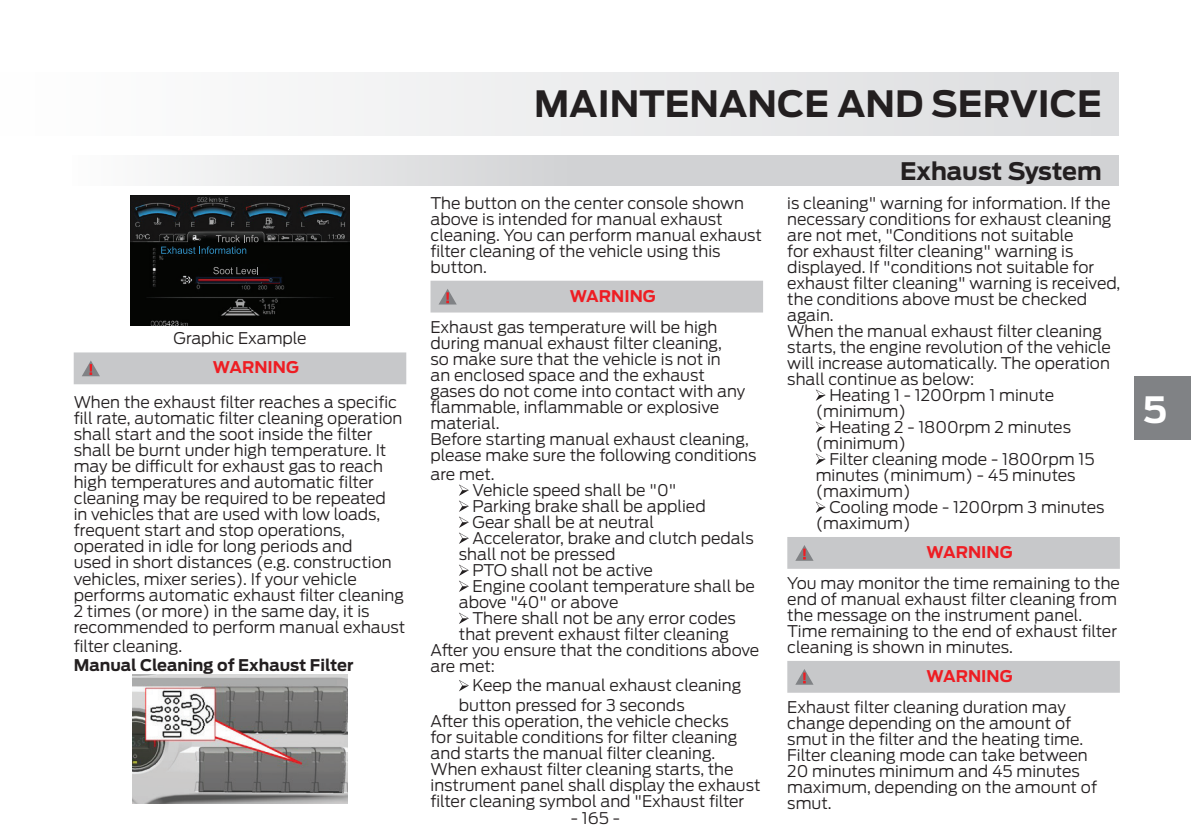
<style>
.page{position:relative;width:1191px;height:840px;background:#fff}
.page>*{position:absolute;margin:0;border:0;box-sizing:border-box;transform-origin:0 0}
.t1{font:700 36px "Ford Antenna";color:#231f20}
.t2{font:700 36px "Ford Antenna";color:#fff}
.heading_bold{font:700 24px "Ford Antenna";letter-spacing:-.005em;color:#231f20}
.body_text{font:300 16px/16px "Ford Antenna";color:#231f20}
.body_text-2{font:700 16px "Ford Antenna";color:#231f20}
.t3{font:700 16px "Ford Antenna";color:#ee1d23}
</style>
<div class="page">
<div style="left:0;top:72px;width:1119px;height:63px;background:linear-gradient(to right,#fffffe,#dcdddf)"></div>
<div style="left:72px;top:155px;width:1047px;height:30px;background:linear-gradient(to right,#f1f1f2,#c6c7ca)"></div>
<div style="left:1133px;top:376px;width:58px;height:63px;background:#808285"></div>
<img style="left:131px;top:196px;width:218px;height:129px">
<svg style="left:213px;top:267px;width:45px;height:7px"></svg>
<svg style="left:161px;top:235px;width:97px;height:19px;background:#192428"></svg>
<div style="left:74px;top:352px;width:332px;height:32px;background:#c7c8ca"></div>
<img style="left:133px;top:674px;width:214px;height:128px">
<div style="left:430px;top:280px;width:333px;height:32px;background:#c7c8ca"></div>
<svg style="left:459px;top:484px;width:10px;height:59px"></svg>
<svg style="left:459px;top:564px;width:10px;height:27px"></svg>
<svg style="left:459px;top:612px;width:10px;height:11px"></svg>
<svg style="left:459px;top:680px;width:10px;height:11px"></svg>
<svg style="left:815px;top:389px;width:10px;height:11px"></svg>
<svg style="left:815px;top:421px;width:10px;height:11px"></svg>
<svg style="left:815px;top:453px;width:10px;height:11px"></svg>
<svg style="left:815px;top:501px;width:10px;height:11px"></svg>
<div style="left:787px;top:537px;width:332px;height:31px;background:#c7c8ca"></div>
<div style="left:787px;top:661px;width:332px;height:31px;background:#c7c8ca"></div>
<p class="body_text" style="left:174px;top:328px;width:135px">Graphic Example</p>
<p class="t3" style="left:213px;top:353px;width:87px">WARNING</p>
<p class="body_text" style="left:74px;top:392px;width:333px">When the exhaust filter reaches a specific fill rate, automatic filter cleaning operation shall start and the soot inside the filter shall be burnt under high temperature. It may be difficult for exhaust gas to reach high temperatures and automatic filter cleaning may be required to be repeated<br>in vehicles that are used with low loads, frequent start and stop operations, operated in idle for long periods and<br>used in short distances (e.g. construction vehicles, mixer series). If your vehicle performs automatic exhaust filter cleaning 2 times (or more) in the same day, it is recommended to perform manual exhaust</p>
<p class="body_text" style="left:74px;top:635px;width:110px">filter cleaning.</p>
<p class="body_text-2" style="left:74px;top:650px;width:281px">Manual Cleaning of Exhaust Filter</p>
<h1 class="t1" style="left:534px;top:71px;width:569px">MAINTENANCE AND SERVICE</h1>
<p class="body_text" style="left:430px;top:193px;width:333px">The button on the center console shown above is intended for manual exhaust cleaning. You can perform manual exhaust filter cleaning of the vehicle using this button.</p>
<p class="t3" style="left:570px;top:281px;width:87px">WARNING</p>
<p class="body_text" style="left:430px;top:316px;width:316px">Exhaust gas temperature will be high during manual exhaust filter cleaning,<br>so make sure that the vehicle is not in<br>an enclosed space and the exhaust gases do not come into contact with any flammable, inflammable or explosive material.</p>
<p class="body_text" style="left:430px;top:428px;width:327px">Before starting manual exhaust cleaning, please make sure the following conditions</p>
<p class="body_text" style="left:430px;top:464px;width:66px">are met.</p>
<p class="body_text" style="left:472px;top:480px;width:205px">Vehicle speed shall be "0"</p>
<p class="body_text" style="left:472px;top:496px;width:235px">Parking brake shall be applied</p>
<p class="body_text" style="left:472px;top:512px;width:183px">Gear shall be at neutral</p>
<p class="body_text" style="left:459px;top:528px;width:296px;text-indent:14px">Accelerator, brake and clutch pedals shall not be pressed</p>
<p class="body_text" style="left:472px;top:560px;width:182px">PTO shall not be active</p>
<p class="body_text" style="left:459px;top:576px;width:298px;text-indent:14px">Engine coolant temperature shall be above "40" or above</p>
<p class="body_text" style="left:459px;top:608px;width:278px;text-indent:14px">There shall not be any error codes that prevent exhaust filter cleaning</p>
<p class="body_text" style="left:430px;top:640px;width:330px">After you ensure that the conditions above are met:</p>
<p class="body_text" style="left:459px;top:673px;width:284px;line-height:19.2px;text-indent:14px">Keep the manual exhaust cleaning button pressed for 3 seconds</p>
<p class="body_text" style="left:430px;top:710px;width:331px">After this operation, the vehicle checks<br>for suitable conditions for filter cleaning and starts the manual filter cleaning.<br>When exhaust filter cleaning starts, the instrument panel shall display the exhaust filter cleaning symbol and "Exhaust filter</p>
<p class="body_text" style="left:571px;top:808px;width:50px">- 165 -</p>
<p class="heading_bold" style="left:900px;top:150px;width:203px">Exhaust System</p>
<p class="body_text" style="left:787px;top:193px;width:334px">is cleaning" warning for information. If the necessary conditions for exhaust cleaning are not met, "Conditions not suitable<br>for exhaust filter cleaning" warning is displayed. If "conditions not suitable for exhaust filter cleaning" warning is received, the conditions above must be checked again.</p>
<p class="body_text" style="left:787px;top:321px;width:325px">When the manual exhaust filter cleaning starts, the engine revolution of the vehicle will increase automatically. The operation shall continue as below:</p>
<p class="body_text" style="left:815px;top:385px;width:240px;text-indent:14px">Heating 1 - 1200rpm 1 minute (minimum)</p>
<p class="body_text" style="left:815px;top:417px;width:257px;text-indent:14px">Heating 2 - 1800rpm 2 minutes (minimum)</p>
<p class="body_text" style="left:815px;top:449px;width:280px;text-indent:14px">Filter cleaning mode - 1800rpm 15 minutes (minimum) - 45 minutes (maximum)</p>
<p class="body_text" style="left:815px;top:497px;width:290px;text-indent:14px">Cooling mode - 1200rpm 3 minutes (maximum)</p>
<p class="t3" style="left:926px;top:537px;width:87px">WARNING</p>
<p class="body_text" style="left:787px;top:572px;width:334px">You may monitor the time remaining to the end of manual exhaust filter cleaning from the message on the instrument panel.</p>
<p class="body_text" style="left:787px;top:620px;width:331px">Time remaining to the end of exhaust filter cleaning is shown in minutes.</p>
<p class="t3" style="left:926px;top:661px;width:87px">WARNING</p>
<p class="body_text" style="left:787px;top:696px;width:311px">Exhaust filter cleaning duration may change depending on the amount of smut in the filter and the heating time.<br>Filter cleaning mode can take between<br>20 minutes minimum and 45 minutes maximum, depending on the amount of smut.</p>
<h1 class="t2" style="left:1143px;top:377px;width:26px">5</h1>
</div>
